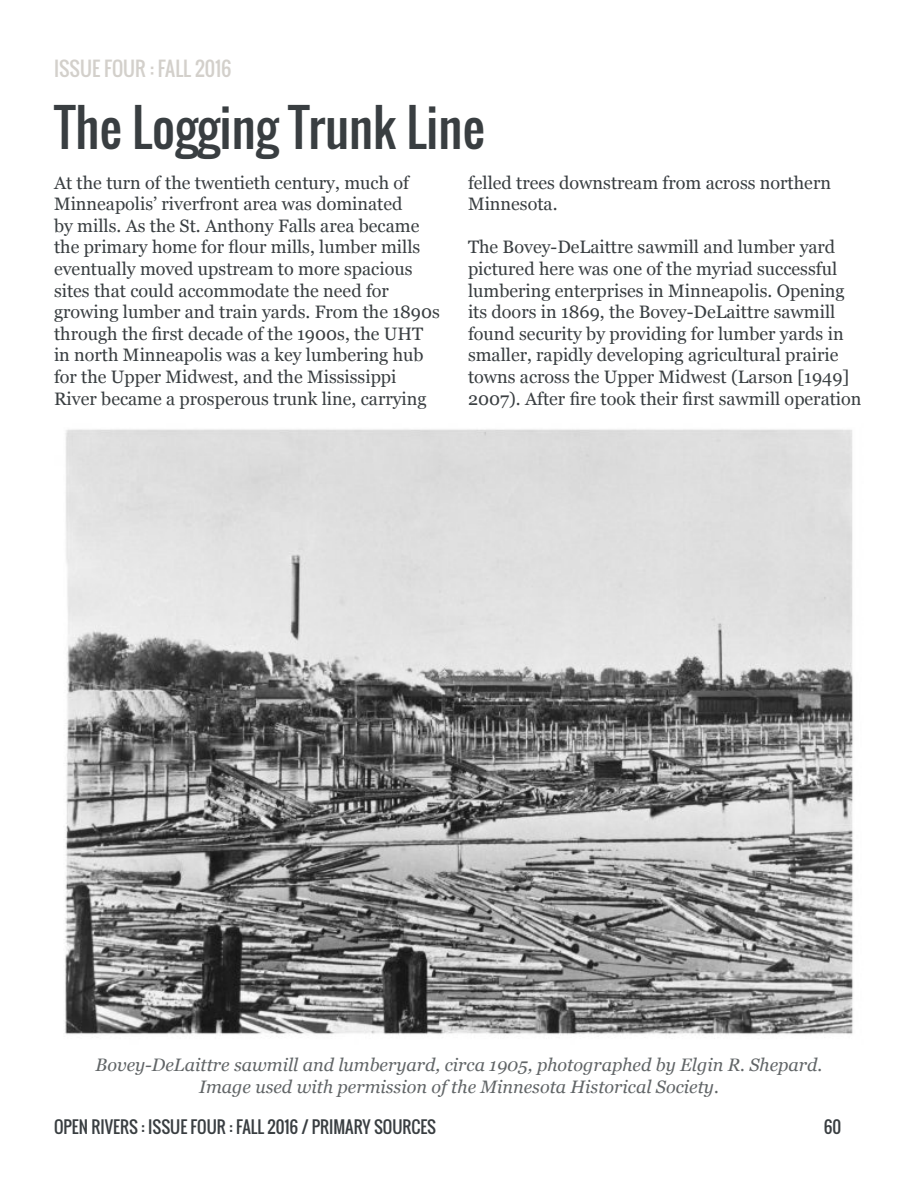
<style>
.page{position:relative;width:918px;height:1188px;background:#fff}
.page>*{position:absolute;margin:0;border:0;box-sizing:border-box;transform-origin:0 0}
.t1{font:49.5px "Oswald";color:#393e41}
.t2{font:19.5px "Oswald";color:#d3d0cb}
.t3{font:18px/21.6px "Georgia";color:#393e41}
.t4{font:italic 18px/21.6px "Georgia";color:#616567;text-align:center}
.t5{font:16.5px "Oswald";color:#393e41}
</style>
<div class="page">
<img style="left:65px;top:429px;width:788px;height:606px">
<p class="t2" style="left:54px;top:54px;width:179px">ISSUE FOUR : FALL 2016</p>
<h1 class="t1" style="left:54px;top:90px;width:433px">The Logging Trunk Line</h1>
<p class="t3" style="left:54px;top:171px;width:387px">At the turn of the twentieth century, much of Minneapolis’ riverfront area was dominated<br>by mills. As the St. Anthony Falls area became the primary home for flour mills, lumber mills eventually moved upstream to more spacious sites that could accommodate the need for growing lumber and train yards. From the 1890s through the first decade of the 1900s, the UHT in north Minneapolis was a key lumbering hub for the Upper Midwest, and the Mississippi River became a prosperous trunk line, carrying</p>
<p class="t3" style="left:468px;top:171px;width:365px">felled trees downstream from across northern<br>Minnesota.</p>
<p class="t3" style="left:468px;top:236px;width:395px">The Bovey-DeLaittre sawmill and lumber yard pictured here was one of the myriad successful lumbering enterprises in Minneapolis. Opening its doors in 1869, the Bovey-DeLaittre sawmill found security by providing for lumber yards in smaller, rapidly developing agricultural prairie towns across the Upper Midwest (Larson [1949] 2007). After fire took their first sawmill operation</p>
<p class="t4" style="left:96px;top:1053px;width:728px">Bovey-DeLaittre sawmill and lumberyard, circa 1905, photographed by Elgin R. Shepard.<br>Image used with permission of the Minnesota Historical Society.</p>
<p class="t5" style="left:54px;top:1114px;width:384px">OPEN RIVERS : ISSUE FOUR : FALL 2016 / PRIMARY SOURCES</p>
<p class="t5" style="left:824px;top:1114px;width:19px">60</p>
</div>
